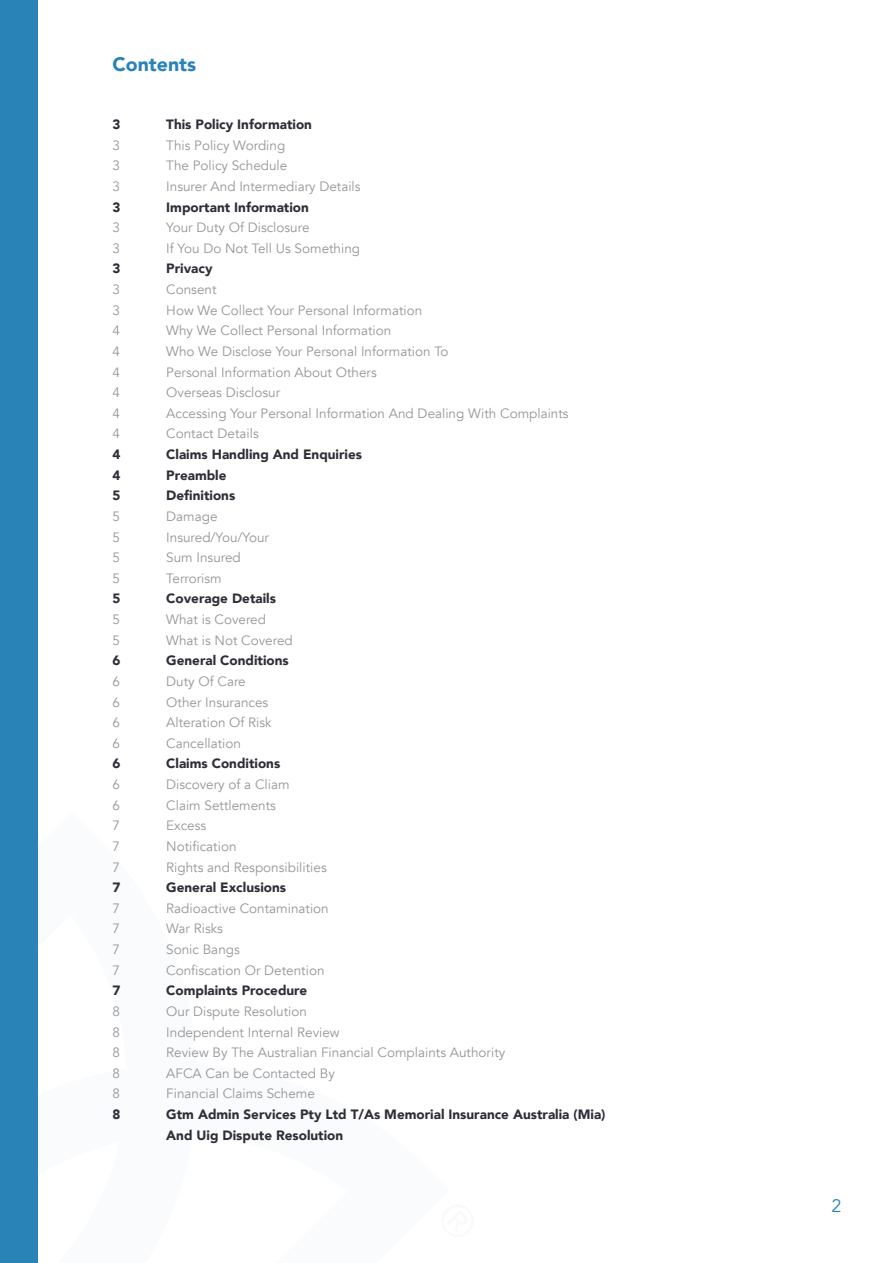
<style>
.page{position:relative;width:893px;height:1263px;background:#fff}
.page>*{position:absolute;margin:0;border:0;box-sizing:border-box;transform-origin:0 0}
.t1{font:900 19.5px "Avenir";color:#2a83b7}
.t2{font:18px "Avenir";color:#2a83b7}
.t3{font:13.5px "Avenir";color:#96969b}
.t4{font:900 13.5px/20.5px "Avenir";color:#2f2e38}
</style>
<div class="page">
<div style="left:0;top:0;width:38px;height:1263px;background:#2a83b7"></div>
<p class="t1" style="left:112px;top:47px;width:85px">Contents</p>
<p class="t4" style="left:112px;top:114px;width:9px">3</p>
<p class="t3" style="left:112px;top:137px;width:9px">3</p>
<p class="t3" style="left:112px;top:158px;width:9px">3</p>
<p class="t3" style="left:112px;top:178px;width:9px">3</p>
<p class="t4" style="left:112px;top:196px;width:9px">3</p>
<p class="t3" style="left:112px;top:219px;width:9px">3</p>
<p class="t3" style="left:112px;top:240px;width:9px">3</p>
<p class="t4" style="left:112px;top:258px;width:9px">3</p>
<p class="t3" style="left:112px;top:281px;width:9px">3</p>
<p class="t3" style="left:112px;top:302px;width:9px">3</p>
<p class="t3" style="left:112px;top:323px;width:9px">4</p>
<p class="t3" style="left:112px;top:343px;width:9px">4</p>
<p class="t3" style="left:112px;top:364px;width:9px">4</p>
<p class="t3" style="left:112px;top:384px;width:9px">4</p>
<p class="t3" style="left:112px;top:405px;width:9px">4</p>
<p class="t3" style="left:112px;top:426px;width:9px">4</p>
<p class="t4" style="left:112px;top:444px;width:9px">4</p>
<p class="t4" style="left:112px;top:464px;width:9px">4</p>
<p class="t4" style="left:112px;top:485px;width:9px">5</p>
<p class="t3" style="left:112px;top:508px;width:9px">5</p>
<p class="t3" style="left:112px;top:529px;width:9px">5</p>
<p class="t3" style="left:112px;top:549px;width:9px">5</p>
<p class="t3" style="left:112px;top:570px;width:9px">5</p>
<p class="t4" style="left:112px;top:588px;width:9px">5</p>
<p class="t3" style="left:112px;top:611px;width:9px">5</p>
<p class="t3" style="left:112px;top:632px;width:9px">5</p>
<p class="t4" style="left:112px;top:650px;width:9px">6</p>
<p class="t3" style="left:112px;top:673px;width:9px">6</p>
<p class="t3" style="left:112px;top:694px;width:9px">6</p>
<p class="t3" style="left:112px;top:714px;width:9px">6</p>
<p class="t3" style="left:112px;top:735px;width:9px">6</p>
<p class="t4" style="left:112px;top:753px;width:9px">6</p>
<p class="t3" style="left:112px;top:776px;width:9px">6</p>
<p class="t3" style="left:112px;top:797px;width:9px">6</p>
<p class="t3" style="left:112px;top:818px;width:9px">7</p>
<p class="t3" style="left:112px;top:838px;width:9px">7</p>
<p class="t3" style="left:112px;top:859px;width:9px">7</p>
<p class="t4" style="left:112px;top:877px;width:9px">7</p>
<p class="t3" style="left:112px;top:900px;width:9px">7</p>
<p class="t3" style="left:112px;top:921px;width:9px">7</p>
<p class="t3" style="left:112px;top:941px;width:9px">7</p>
<p class="t3" style="left:112px;top:962px;width:9px">7</p>
<p class="t4" style="left:112px;top:980px;width:9px">7</p>
<p class="t3" style="left:112px;top:1003px;width:9px">8</p>
<p class="t3" style="left:112px;top:1024px;width:9px">8</p>
<p class="t3" style="left:112px;top:1044px;width:9px">8</p>
<p class="t3" style="left:112px;top:1065px;width:9px">8</p>
<p class="t3" style="left:112px;top:1086px;width:9px">8</p>
<p class="t4" style="left:112px;top:1104px;width:9px">8</p>
<p class="t4" style="left:166px;top:114px;width:147px">This Policy Information</p>
<p class="t3" style="left:166px;top:137px;width:120px">This Policy Wording</p>
<p class="t3" style="left:166px;top:158px;width:123px">The Policy Schedule</p>
<p class="t3" style="left:166px;top:178px;width:196px">Insurer And Intermediary Details</p>
<p class="t4" style="left:166px;top:196px;width:144px">Important Information</p>
<p class="t3" style="left:166px;top:219px;width:145px">Your Duty Of Disclosure</p>
<p class="t3" style="left:166px;top:240px;width:195px">If You Do Not Tell Us Something</p>
<p class="t4" style="left:166px;top:258px;width:48px">Privacy</p>
<p class="t3" style="left:166px;top:281px;width:52px">Consent</p>
<p class="t3" style="left:166px;top:302px;width:258px">How We Collect Your Personal Information</p>
<p class="t3" style="left:166px;top:323px;width:227px">Why We Collect Personal Information</p>
<p class="t3" style="left:166px;top:343px;width:284px">Who We Disclose Your Personal Information To</p>
<p class="t3" style="left:166px;top:364px;width:212px">Personal Information About Others</p>
<p class="t3" style="left:166px;top:384px;width:116px">Overseas Disclosur</p>
<p class="t3" style="left:166px;top:405px;width:404px">Accessing Your Personal Information And Dealing With Complaints</p>
<p class="t3" style="left:166px;top:426px;width:94px">Contact Details</p>
<p class="t4" style="left:166px;top:444px;width:197px">Claims Handling And Enquiries</p>
<p class="t4" style="left:166px;top:464px;width:62px">Preamble</p>
<p class="t4" style="left:166px;top:485px;width:70px">Definitions</p>
<p class="t3" style="left:166px;top:508px;width:53px">Damage</p>
<p class="t3" style="left:166px;top:529px;width:104px">Insured/You/Your</p>
<p class="t3" style="left:166px;top:549px;width:76px">Sum Insured</p>
<p class="t3" style="left:166px;top:570px;width:57px">Terrorism</p>
<p class="t4" style="left:166px;top:588px;width:111px">Coverage Details</p>
<p class="t3" style="left:166px;top:611px;width:101px">What is Covered</p>
<p class="t3" style="left:166px;top:632px;width:128px">What is Not Covered</p>
<p class="t4" style="left:166px;top:650px;width:124px">General Conditions</p>
<p class="t3" style="left:166px;top:673px;width:81px">Duty Of Care</p>
<p class="t3" style="left:166px;top:694px;width:104px">Other Insurances</p>
<p class="t3" style="left:166px;top:714px;width:107px">Alteration Of Risk</p>
<p class="t3" style="left:166px;top:735px;width:76px">Cancellation</p>
<p class="t4" style="left:166px;top:753px;width:115px">Claims Conditions</p>
<p class="t3" style="left:166px;top:776px;width:125px">Discovery of a Cliam</p>
<p class="t3" style="left:166px;top:797px;width:111px">Claim Settlements</p>
<p class="t3" style="left:166px;top:818px;width:42px">Excess</p>
<p class="t3" style="left:166px;top:838px;width:72px">Notification</p>
<p class="t3" style="left:166px;top:859px;width:162px">Rights and Responsibilities</p>
<p class="t4" style="left:166px;top:877px;width:121px">General Exclusions</p>
<p class="t3" style="left:166px;top:900px;width:164px">Radioactive Contamination</p>
<p class="t3" style="left:166px;top:921px;width:58px">War Risks</p>
<p class="t3" style="left:166px;top:941px;width:75px">Sonic Bangs</p>
<p class="t3" style="left:166px;top:962px;width:160px">Confiscation Or Detention</p>
<p class="t4" style="left:166px;top:980px;width:142px">Complaints Procedure</p>
<p class="t3" style="left:166px;top:1003px;width:142px">Our Dispute Resolution</p>
<p class="t3" style="left:166px;top:1024px;width:175px">Independent Internal Review</p>
<p class="t3" style="left:166px;top:1044px;width:340px">Review By The Australian Financial Complaints Authority</p>
<p class="t3" style="left:166px;top:1065px;width:170px">AFCA Can be Contacted By</p>
<p class="t3" style="left:166px;top:1086px;width:150px">Financial Claims Scheme</p>
<p class="t4" style="left:166px;top:1104px;width:441px">Gtm Admin Services Pty Ltd T/As Memorial Insurance Australia (Mia)<br>And Uig Dispute Resolution</p>
<h2 class="t2" style="left:831px;top:1195px;width:12px">2</h2>
</div>
